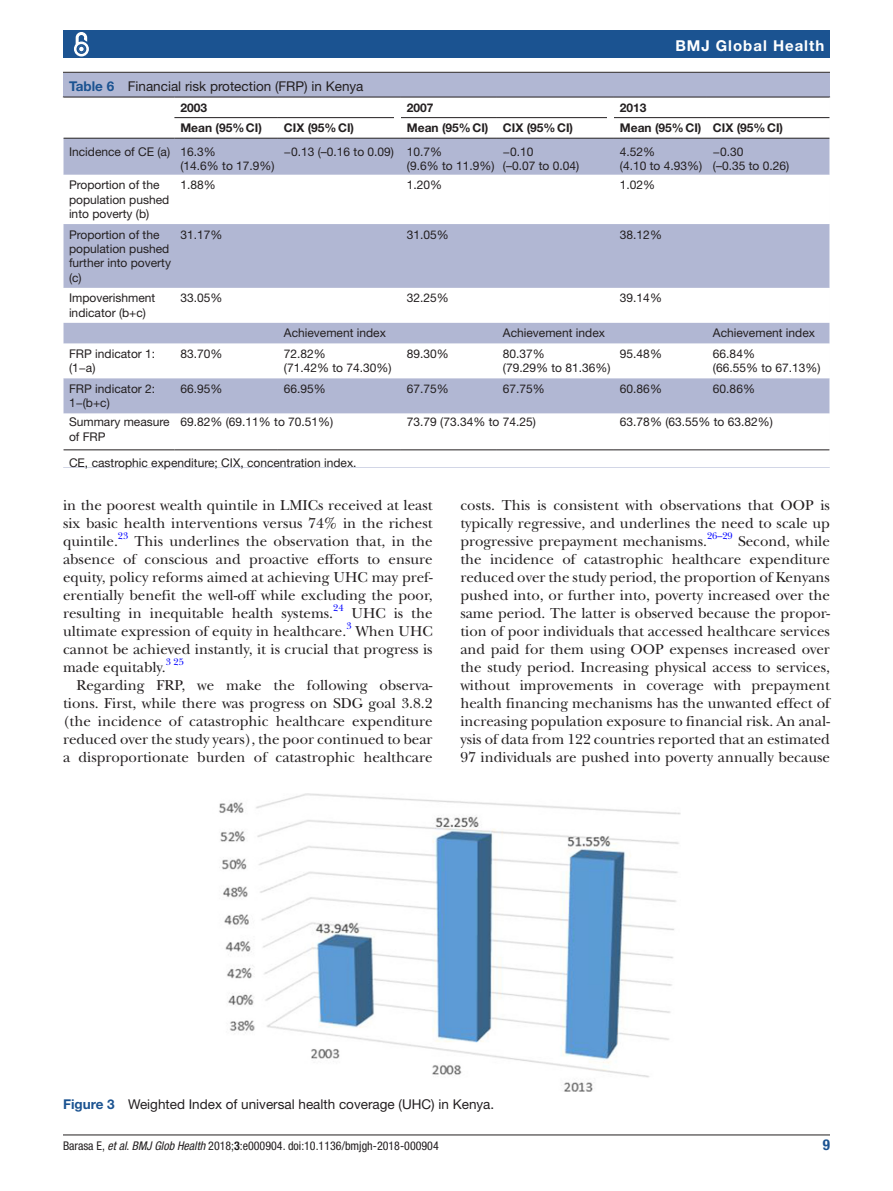
<style>
.page{position:relative;width:893px;height:1191px;background:#fff}
.page>*{position:absolute;margin:0;border:0;box-sizing:border-box;transform-origin:0 0}
.t1{font:15px/18px "New Baskerville";color:#231f20;text-align:justify}
.t2{font:700 15px "Helvetica Neue LT Std";letter-spacing:.065em;color:#fff}
.t3{font:700 condensed 15px "Helvetica Neue LT Std";color:#1b5391}
.t4{font:13.5px "Helvetica Neue LT Std";color:#231f20}
.t5{font:12px/14.4px "Helvetica Neue LT Std";color:#231f20}
.t6{font:700 12px "Helvetica Neue LT Std";color:#231f20}
.t7{font:condensed 12px "Helvetica Neue LT Std";color:#231f20}
.t8{font:9.9px "New Baskerville";color:#00f}
.s1{font-weight:700;color:#1b5391}
.s2{font-style:italic}
.s3{font-weight:700}
</style>
<div class="page">
<hr style="left:63px;top:1134px;width:767px;height:1px;background:#231f20">
<div style="left:63px;top:31px;width:767px;height:27px;background:#1b5391"></div>
<svg style="left:74px;top:32px;width:15px;height:25px"></svg>
<div style="left:78px;top:45px;width:7px;height:8px;border:1px solid #1b5391;border-radius:50%"></div>
<div style="left:63px;top:73px;width:767px;height:394px;background:#b1b7d3"></div>
<hr style="left:63px;top:72px;width:767px;height:1px;background:#231f20">
<svg style="left:64px;top:98px;width:766px;height:369px;fill:#fff"></svg>
<hr style="left:63px;top:138px;width:111px;height:1px;background:#231f20">
<hr style="left:63px;top:97px;width:111px;height:1px;background:#231f20">
<hr style="left:174px;top:97px;width:104px;height:1px;background:#231f20">
<hr style="left:278px;top:97px;width:123px;height:1px;background:#231f20">
<hr style="left:401px;top:97px;width:96px;height:1px;background:#231f20">
<hr style="left:497px;top:97px;width:117px;height:1px;background:#231f20">
<hr style="left:614px;top:97px;width:93px;height:1px;background:#231f20">
<hr style="left:707px;top:97px;width:123px;height:1px;background:#231f20">
<hr style="left:174px;top:117px;width:104px;height:1px;background:#231f20">
<hr style="left:174px;top:138px;width:104px;height:1px;background:#231f20">
<hr style="left:278px;top:117px;width:123px;height:1px;background:#231f20">
<hr style="left:278px;top:138px;width:123px;height:1px;background:#231f20">
<hr style="left:401px;top:117px;width:96px;height:1px;background:#231f20">
<hr style="left:401px;top:138px;width:96px;height:1px;background:#231f20">
<hr style="left:497px;top:117px;width:117px;height:1px;background:#231f20">
<hr style="left:497px;top:138px;width:117px;height:1px;background:#231f20">
<hr style="left:614px;top:117px;width:93px;height:1px;background:#231f20">
<hr style="left:614px;top:138px;width:93px;height:1px;background:#231f20">
<hr style="left:707px;top:117px;width:123px;height:1px;background:#231f20">
<hr style="left:707px;top:138px;width:123px;height:1px;background:#231f20">
<hr style="left:174px;top:449px;width:104px;height:1px;background:#231f20">
<hr style="left:278px;top:449px;width:123px;height:1px;background:#231f20">
<hr style="left:401px;top:449px;width:96px;height:1px;background:#231f20">
<hr style="left:497px;top:449px;width:117px;height:1px;background:#231f20">
<hr style="left:63px;top:449px;width:111px;height:1px;background:#231f20">
<hr style="left:614px;top:449px;width:93px;height:1px;background:#231f20">
<hr style="left:707px;top:449px;width:123px;height:1px;background:#231f20">
<svg style="left:63px;top:97px;width:1px;height:41px"></svg>
<hr style="left:63px;top:138px;width:1px;height:37px;background:#fff">
<hr style="left:63px;top:175px;width:1px;height:49px;background:#fff">
<hr style="left:63px;top:224px;width:1px;height:64px;background:#fff">
<hr style="left:63px;top:288px;width:1px;height:35px;background:#fff">
<svg style="left:63px;top:323px;width:1px;height:20px"></svg>
<hr style="left:63px;top:343px;width:1px;height:35px;background:#fff">
<hr style="left:63px;top:378px;width:1px;height:35px;background:#fff">
<hr style="left:63px;top:413px;width:1px;height:37px;background:#fff">
<svg style="left:63px;top:450px;width:1px;height:17px"></svg>
<svg style="left:395px;top:115px;width:6px;height:5px"></svg>
<svg style="left:608px;top:115px;width:6px;height:5px"></svg>
<img style="left:219px;top:794px;width:461px;height:297px">
<p class="t2" style="left:675px;top:36px;width:150px">BMJ Global Health</p>
<p class="t4" style="left:69px;top:78px;width:296px"><span class="s1">Table 6</span> Financial risk protection (FRP) in Kenya</p>
<p class="t6" style="left:180px;top:100px;width:28px">2003</p>
<p class="t6" style="left:407px;top:100px;width:28px">2007</p>
<p class="t6" style="left:620px;top:100px;width:28px">2013</p>
<p class="t6" style="left:180px;top:120px;width:83px">Mean (95%CI)</p>
<p class="t6" style="left:284px;top:120px;width:72px">CIX (95%CI)</p>
<p class="t6" style="left:407px;top:120px;width:168px">Mean (95%CI) CIX (95%CI)</p>
<p class="t6" style="left:620px;top:120px;width:165px">Mean (95%CI) CIX (95%CI)</p>
<p class="t5" style="left:180px;top:144px;width:96px;text-indent:-111px">Incidence of CE (a) 16.3%<br>(14.6% to 17.9%)</p>
<p class="t5" style="left:407px;top:144px;width:89px;text-indent:-123px">−0.13 (–0.16 to 0.09) 10.7%<br>(9.6% to 11.9%)</p>
<p class="t5" style="left:503px;top:144px;width:78px">−0.10<br>(–0.07 to 0.04)</p>
<p class="t5" style="left:620px;top:144px;width:84px">4.52%<br>(4.10 to 4.93%)</p>
<p class="t5" style="left:713px;top:144px;width:78px">−0.30<br>(–0.35 to 0.26)</p>
<p class="t5" style="left:69px;top:178px;width:102px">Proportion of the population pushed into poverty (b)</p>
<p class="t5" style="left:180px;top:178px;width:37px">1.88%</p>
<p class="t5" style="left:407px;top:178px;width:37px">1.20%</p>
<p class="t5" style="left:620px;top:178px;width:37px">1.02%</p>
<p class="t5" style="left:69px;top:227px;width:104px">Proportion of the population pushed further into poverty (c)</p>
<p class="t5" style="left:180px;top:227px;width:44px">31.17%</p>
<p class="t5" style="left:407px;top:227px;width:44px">31.05%</p>
<p class="t5" style="left:620px;top:227px;width:44px">38.12%</p>
<p class="t5" style="left:69px;top:291px;width:88px">Impoverishment indicator (b+c)</p>
<p class="t5" style="left:180px;top:291px;width:44px">33.05%</p>
<p class="t5" style="left:407px;top:291px;width:44px">32.25%</p>
<p class="t5" style="left:620px;top:291px;width:44px">39.14%</p>
<p class="t5" style="left:284px;top:326px;width:104px">Achievement index</p>
<p class="t5" style="left:503px;top:326px;width:104px">Achievement index</p>
<p class="t5" style="left:713px;top:326px;width:104px">Achievement index</p>
<p class="t5" style="left:69px;top:346px;width:88px">FRP indicator 1: (1−a)</p>
<p class="t5" style="left:180px;top:346px;width:44px">83.70%</p>
<p class="t5" style="left:284px;top:346px;width:109px">72.82%<br>(71.42% to 74.30%)</p>
<p class="t5" style="left:407px;top:346px;width:44px">89.30%</p>
<p class="t5" style="left:503px;top:346px;width:109px">80.37%<br>(79.29% to 81.36%)</p>
<p class="t5" style="left:620px;top:346px;width:44px">95.48%</p>
<p class="t5" style="left:713px;top:346px;width:109px">66.84%<br>(66.55% to 67.13%)</p>
<p class="t5" style="left:69px;top:381px;width:88px">FRP indicator 2:<br>1−(b+c)</p>
<p class="t5" style="left:180px;top:381px;width:44px">66.95%</p>
<p class="t5" style="left:284px;top:381px;width:44px">66.95%</p>
<p class="t5" style="left:407px;top:381px;width:44px">67.75%</p>
<p class="t5" style="left:503px;top:381px;width:44px">67.75%</p>
<p class="t5" style="left:620px;top:381px;width:44px">60.86%</p>
<p class="t5" style="left:713px;top:381px;width:44px">60.86%</p>
<p class="t5" style="left:69px;top:415px;width:102px">Summary measure of FRP</p>
<p class="t5" style="left:180px;top:415px;width:154px">69.82% (69.11% to 70.51%)</p>
<p class="t5" style="left:407px;top:415px;width:130px">73.79 (73.34% to 74.25)</p>
<p class="t5" style="left:620px;top:415px;width:154px">63.78% (63.55% to 63.82%)</p>
<p class="t5" style="left:69px;top:456px;width:289px">CE, castrophic expenditure; CIX, concentration index.</p>
<p class="t1" style="left:63px;top:496px;width:371px">in the poorest wealth quintile in LMICs received at least six basic health interventions versus 74% in the richest quintile.</p>
<p class="t8" style="left:118px;top:530px;width:12px">23</p>
<p class="t1" style="left:63px;top:532px;width:371px;text-indent:72px">This underlines the observation that, in the absence of conscious and proactive efforts to ensure equity, policy reforms aimed at achieving UHC may pref&shy;erentially benefit the well-off while excluding the poor, resulting in inequitable health systems.</p>
<p class="t8" style="left:333px;top:602px;width:12px">24</p>
<p class="t1" style="left:352px;top:604px;width:83px">UHC is the</p>
<p class="t1" style="left:63px;top:622px;width:285px">ultimate expression of equity in healthcare.</p>
<p class="t8" style="left:346px;top:620px;width:7px">3</p>
<p class="t1" style="left:63px;top:622px;width:371px;text-indent:292px">When UHC cannot be achieved instantly, it is crucial that progress is made equitably.</p>
<p class="t8" style="left:166px;top:656px;width:20px">3 25</p>
<p class="t1" style="left:63px;top:676px;width:371px;text-indent:14px">Regarding FRP, we make the following observa&shy;tions. First, while there was progress on SDG goal 3.8.2 (the incidence of catastrophic healthcare expenditure reduced over the study years), the poor continued to bear a disproportionate burden of catastrophic healthcare</p>
<p class="t1" style="left:460px;top:496px;width:371px">costs. This is consistent with observations that OOP is typically regressive, and underlines the need to scale up progressive prepayment mechanisms.</p>
<p class="t8" style="left:707px;top:530px;width:27px">26–29</p>
<p class="t1" style="left:460px;top:532px;width:371px;text-indent:278px">Second, while the incidence of catastrophic healthcare expenditure reduced over the study period, the proportion of Kenyans pushed into, or further into, poverty increased over the same period. The latter is observed because the propor&shy;tion of poor individuals that accessed healthcare services and paid for them using OOP expenses increased over the study period. Increasing physical access to services, without improvements in coverage with prepayment health financing mechanisms has the unwanted effect of increasing population exposure to financial risk. An anal&shy;ysis of data from 122 countries reported that an estimated 97 individuals are pushed into poverty annually because</p>
<p class="t4" style="left:63px;top:1096px;width:433px"><span class="s1">Figure 3</span> Weighted Index of universal health coverage (UHC) in Kenya.</p>
<p class="t7" style="left:63px;top:1138px;width:377px">Barasa E, <span class="s2">et al</span>. <span class="s2">BMJ Glob Health</span> 2018;<span class="s3">3</span>:e000904. doi:10.1136/bmjgh-2018-000904</p>
<p class="t3" style="left:823px;top:1135px;width:9px">9</p>
</div>
